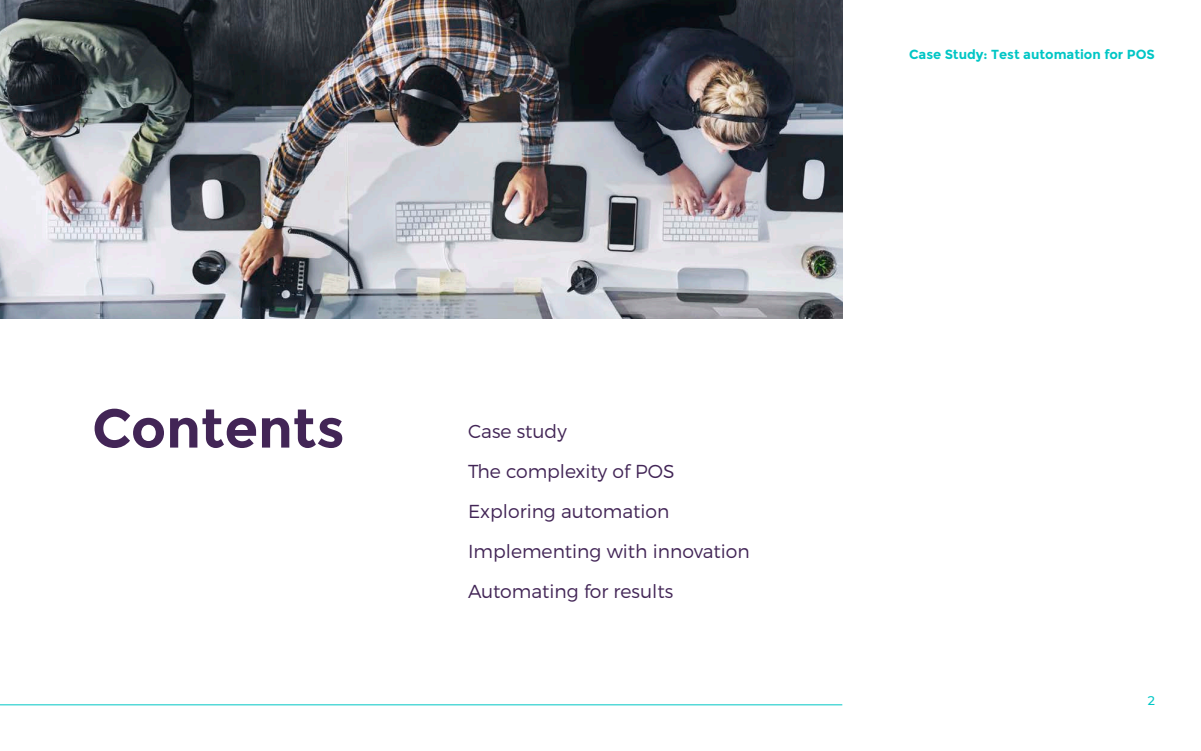
<style>
.page{position:relative;width:1201px;height:751px;background:#fff}
.page>*{position:absolute;margin:0;border:0;box-sizing:border-box;transform-origin:0 0}
.t1{font:700 54.38px "Montserrat";color:#422556}
.t2{font:300 18.75px/40px "Montserrat";color:#422556}
.t3{font:700 13.12px "Montserrat";color:#00c6c5}
.t4{font:500 12.5px "Montserrat";color:#00c6c5}
</style>
<div class="page">
<hr style="left:0;top:704px;width:842px;height:1px;background:#00c6c5">
<img style="left:0;top:0;width:842px;height:318px">
<h1 class="t1" style="left:92px;top:396px;width:254px">Contents</h1>
<p class="t2" style="left:468px;top:411px;width:283px">Case study<br>The complexity of POS<br>Exploring automation<br>Implementing with innovation<br>Automating for results</p>
<p class="t3" style="left:908px;top:46px;width:247px">Case Study: Test automation for POS</p>
<p class="t4" style="left:1147px;top:691px;width:9px">2</p>
</div>
